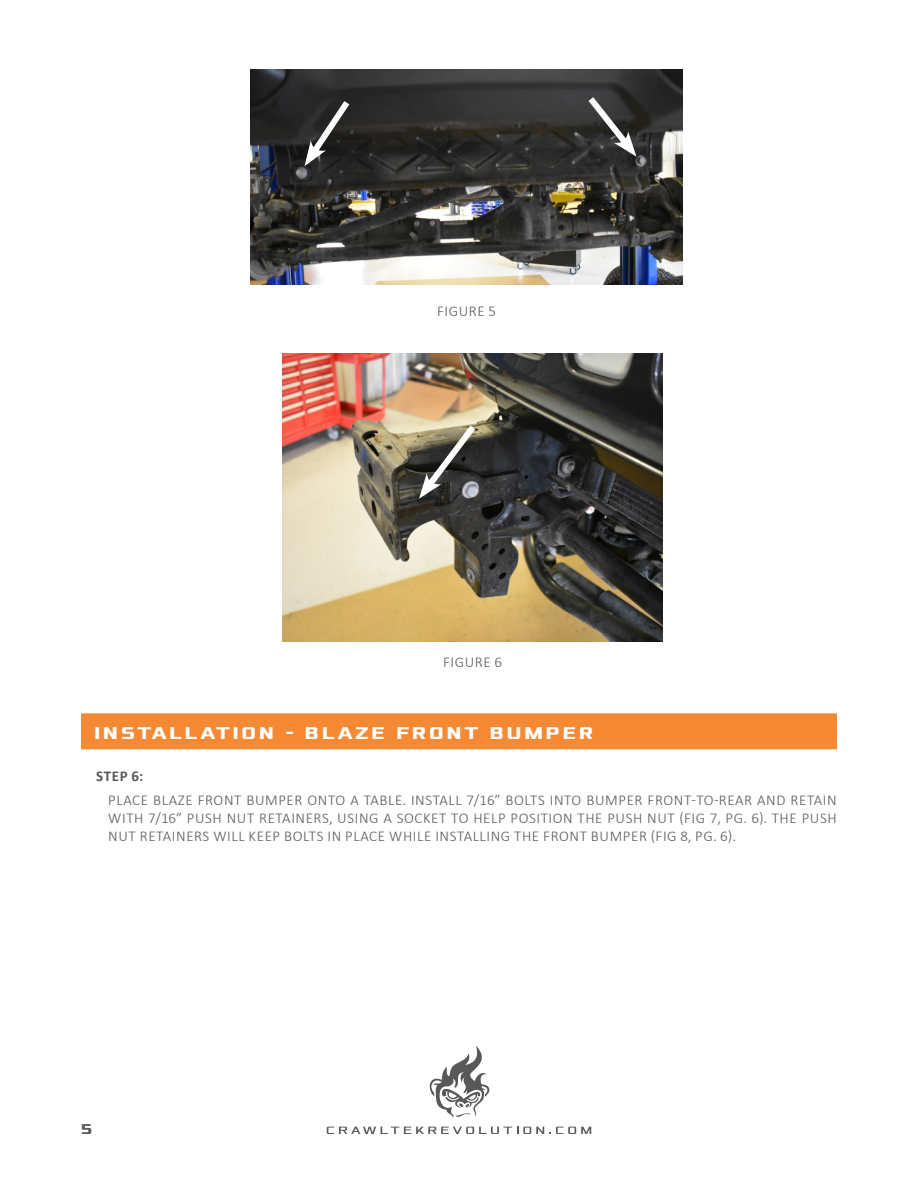
<style>
.page{position:relative;width:918px;height:1188px;background:#fff}
.page>*{position:absolute;margin:0;border:0;box-sizing:border-box;transform-origin:0 0}
.Orange_Header_-_1lin{font:700 18px "Xolonium";letter-spacing:.15em;color:#fff}
.Steps_Text{font:300 15px/18px "Calibri";letter-spacing:.04em;color:#57585a;text-align:justify}
.Steps{font:300 15px "Calibri";letter-spacing:.04em;color:#57585a}
.Steps-2{font:700 15px "Calibri";color:#57585a}
.t1{font:700 15px "Xolonium";color:#57585a}
</style>
<div class="page">
<div style="left:81px;top:713px;width:756px;height:36px;background:#f58934"></div>
<img style="left:250px;top:69px;width:432px;height:215px">
<svg style="left:304px;top:94px;width:51px;height:72px;background:#434342"></svg>
<svg style="left:582px;top:91px;width:54px;height:66px;background:#4e4d4d"></svg>
<img style="left:282px;top:354px;width:381px;height:288px">
<svg style="left:419px;top:419px;width:62px;height:80px;background:#726f65"></svg>
<svg style="left:429px;top:1045px;width:61px;height:73px"></svg>
<svg style="left:327px;top:1127px;width:264px;height:7px"></svg>
<p class="Steps" style="left:437px;top:301px;width:61px">FIGURE 5</p>
<p class="Steps_Text" style="left:443px;top:652px;width:61px">FIGURE 6</p>
<p class="Orange_Header_-_1lin" style="left:94px;top:723px;width:500px">INSTALLATION - BLAZE FRONT BUMPER</p>
<p class="Steps-2" style="left:96px;top:765px;width:48px">STEP 6:</p>
<p class="Steps_Text" style="left:108px;top:791px;width:730px">PLACE BLAZE FRONT BUMPER ONTO A TABLE. INSTALL 7/16” BOLTS INTO BUMPER FRONT-TO-REAR AND RETAIN WITH 7/16” PUSH NUT RETAINERS, USING A SOCKET TO HELP POSITION THE PUSH NUT (FIG 7, PG. 6). THE PUSH NUT RETAINERS WILL KEEP BOLTS IN PLACE WHILE INSTALLING THE FRONT BUMPER (FIG 8, PG. 6).</p>
<p class="t1" style="left:81px;top:1121px;width:13px">5</p>
</div>
